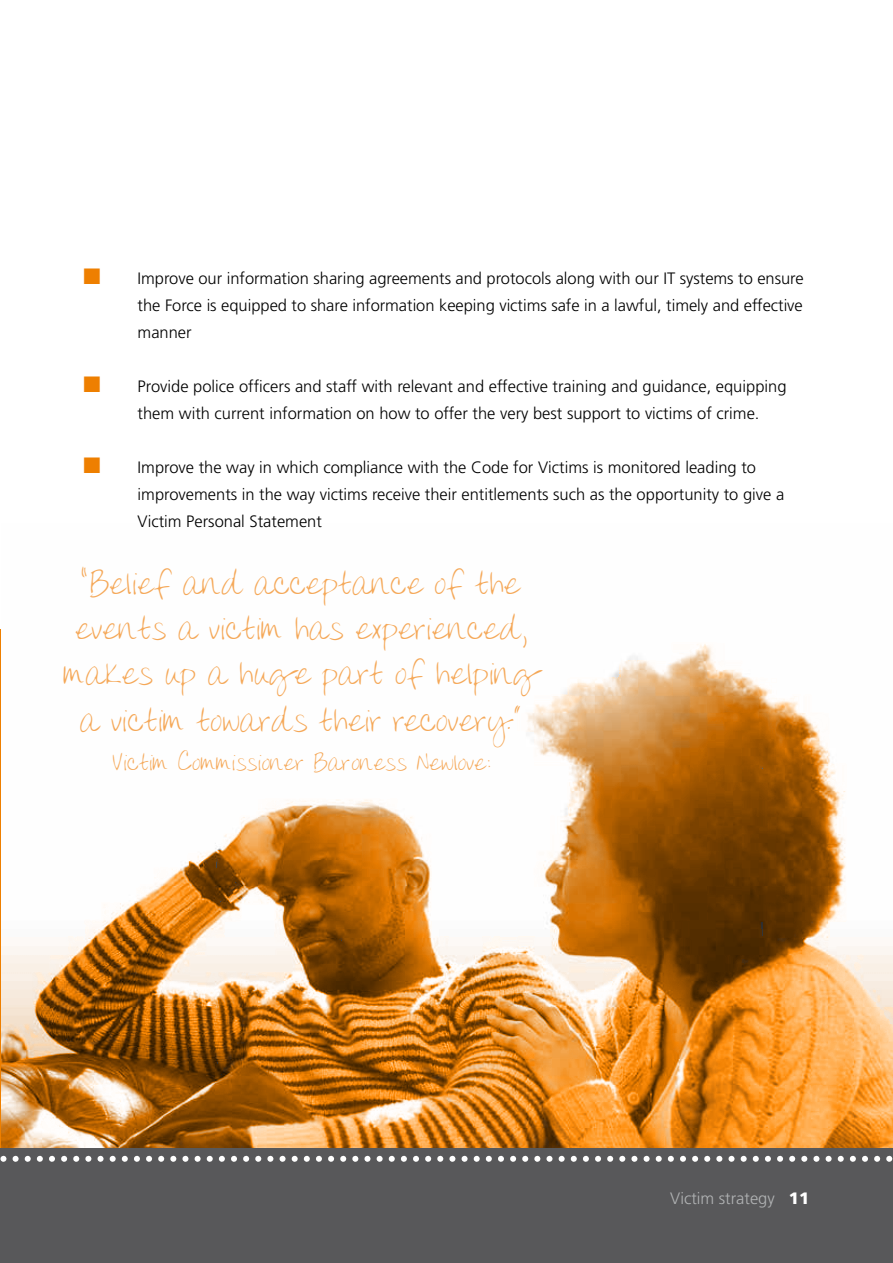
<style>
.page{position:relative;width:893px;height:1263px;background:#fff}
.page>*{position:absolute;margin:0;border:0;box-sizing:border-box;transform-origin:0 0}
.t1{font:37.5px/45.6px "Donnys Hand";color:#f5a858;text-align:center}
.t2{font:27px "Donnys Hand";color:#f5a858}
.t3{font:300 16.5px/27px "Frutiger";color:#000}
.t4{font:300 16.5px "Frutiger";color:#b1b3b4}
.s1{color:#ee7f00}
.s2{font-weight:900;color:#fff}
</style>
<div class="page">
<svg style="left:0;top:630px;width:893px;height:518px"></svg>
<div style="left:0;top:1148px;width:893px;height:115px;background:#58585a"></div>
<svg style="left:0;top:1156px;width:893px;height:6px"></svg>
<p class="t3" style="left:138px;top:265px;width:668px;text-align:justify;text-indent:-54px"><span class="s1">■</span> Improve our information sharing agreements and protocols along with our IT systems to ensure the Force is equipped to share information keeping victims safe in a lawful, timely and effective manner</p>
<p class="t3" style="left:138px;top:373px;width:650px;text-indent:-54px"><span class="s1">■</span> Provide police officers and staff with relevant and effective training and guidance, equipping them with current information on how to offer the very best support to victims of crime.</p>
<p class="t3" style="left:138px;top:454px;width:648px;text-indent:-54px"><span class="s1">■</span> Improve the way in which compliance with the Code for Victims is monitored leading to improvements in the way victims receive their entitlements such as the opportunity to give a<br>Victim Personal Statement</p>
<h1 class="t1" style="left:63px;top:563px;width:476px">“Belief and acceptance of the events a victim has experienced, makes up a huge part of helping a victim towards their recovery.”</h1>
<h2 class="t2" style="left:111px;top:744px;width:380px">Victim Commissioner Baroness Newlove:</h2>
<p class="t4" style="left:670px;top:1188px;width:140px">Victim strategy <span class="s2">11</span></p>
</div>
